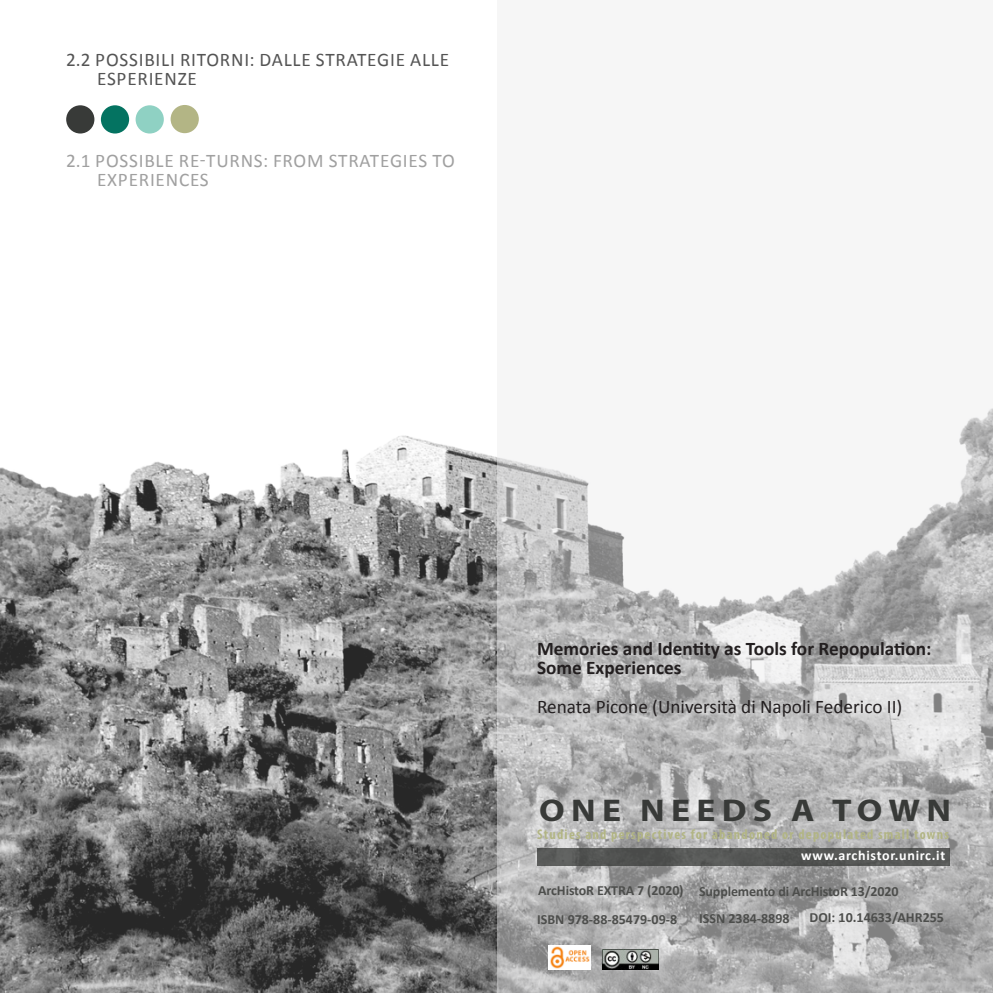
<style>
.page{position:relative;width:993px;height:993px;background:#fff}
.page>*{position:absolute;margin:0;border:0;box-sizing:border-box;transform-origin:0 0}
.t1{font:700 31.5px "Myriad Pro";letter-spacing:.175em;color:#383a38;scale:1.13 1}
.t2{font:700 19.25px/19.2px "Calibri";color:#231f20}
.t3{font:19.25px/19.2px "Calibri";letter-spacing:.04em;color:#545454}
.t4{font:19.25px/19.2px "Calibri";letter-spacing:.04em;color:#a0a0a0}
.t5{font:19.25px "Calibri";color:#231f20}
.t6{font:700 14px "Calibri";letter-spacing:-.01em;color:#4d4e4c}
.t7{font:700 condensed 14px "Myriad Pro";letter-spacing:.09em;color:#b2b584}
.t8{font:700 14px "Calibri";letter-spacing:.05em;color:#fff}
</style>
<div class="page">
<img style="left:0;top:435px;width:497px;height:557px">
<svg style="left:497px;top:408px;width:495px;height:584px"></svg>
<div style="left:537px;top:848px;width:412px;height:17px;background:#555756"></div>
<img style="left:602px;top:948px;width:56px;height:20px">
<img style="left:548px;top:945px;width:42px;height:24px">
<div style="left:101px;top:105px;width:28px;height:28px;background:#047361;border-radius:50%"></div>
<div style="left:135px;top:105px;width:29px;height:28px;background:#8fd1c3;border-radius:50%"></div>
<div style="left:170px;top:105px;width:29px;height:28px;background:#b3b585;border-radius:50%"></div>
<div style="left:66px;top:105px;width:28px;height:28px;background:#383a38;border-radius:50%"></div>
<h2 class="t3" style="left:97px;top:49px;width:353px;text-indent:-31px">2.2 POSSIBILI RITORNI: DALLE STRATEGIE ALLE<br>ESPERIENZE</h2>
<h2 class="t4" style="left:97px;top:150px;width:359px;text-indent:-31px">2.1 POSSIBLE RE-TURNS: FROM STRATEGIES TO<br>EXPERIENCES</h2>
<h2 class="t2" style="left:537px;top:638px;width:396px">Memories and Identity as Tools for Repopulation:<br>Some Experiences</h2>
<h2 class="t5" style="left:537px;top:693px;width:367px">RENATA PICONE (U NIVERSITÀ DI NAPOLI FEDERICO II )</h2>
<h1 class="t1" style="left:539px;top:789px;width:366px">ONE NEEDS A TOWN</h1>
<p class="t7" style="left:537px;top:825px;width:413px">Studies and perspectives for abandoned or depopulated small towns</p>
<p class="t6" style="left:538px;top:880px;width:147px">ArcHistoR EXTRA 7 (2020)</p>
<p class="t8" style="left:801px;top:845px;width:145px">www.archistor.unirc.it</p>
<p class="t6" style="left:698px;top:881px;width:201px">Supplemento di ArcHistoR 13/2020</p>
<p class="t6" style="left:537px;top:908px;width:142px">ISBN 978-88-85479-09-8</p>
<p class="t6" style="left:809px;top:907px;width:136px">DOI: 10.14633/AHR255</p>
<p class="t6" style="left:698px;top:908px;width:92px">ISSN 2384-8898</p>
</div>
